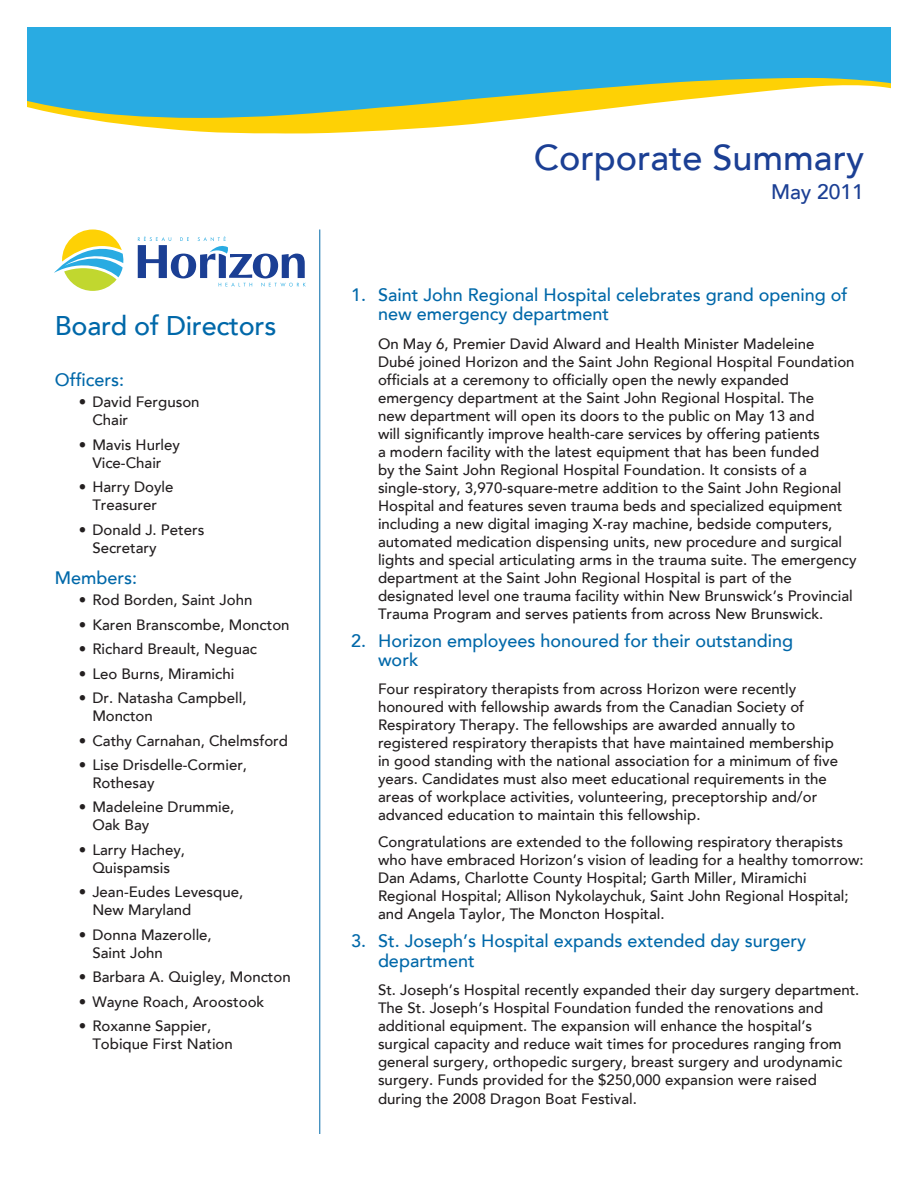
<style>
.page{position:relative;width:918px;height:1188px;background:#fff}
.page>*{position:absolute;margin:0;border:0;box-sizing:border-box;transform-origin:0 0}
.t1{font:italic 500 36px "Avenir";color:#1b3f94}
.hanging_body_text{font:italic 500 27px "Avenir";letter-spacing:-.01em;color:#0068a9}
.t2{font:italic 500 21px "Avenir";color:#1b3f94}
.hanging_headline{font:italic 500 18px/19.5px "Avenir";color:#0068a9}
.hanging_headline-2{font:italic 500 15px/18px "Avenir";color:#231f20}
.hanging_body_text-2{font:italic 500 15px/18px "Avenir";color:#231f20}
</style>
<div class="page">
<div style="left:27px;top:27px;width:864px;height:40px;background:#29abe2"></div>
<hr style="left:319px;top:230px;width:1px;height:904px;background:#0068a9">
<svg style="left:27px;top:67px;width:864px;height:67px"></svg>
<svg style="left:138px;top:236px;width:168px;height:51px"></svg>
<svg style="left:54px;top:230px;width:70px;height:61px"></svg>
<p class="hanging_body_text" style="left:55px;top:310px;width:223px">Board of Directors</p>
<p class="hanging_headline" style="left:55px;top:370px;width:71px">Officers:</p>
<p class="hanging_body_text-2" style="left:92px;top:393px;width:109px;text-indent:-14px">• David Ferguson<br>Chair</p>
<p class="hanging_body_text-2" style="left:79px;top:436px;width:103px;text-align:center">• Mavis Hurley<br>Vice-Chair</p>
<p class="hanging_body_text-2" style="left:79px;top:478px;width:96px;text-align:center">• Harry Doyle<br>Treasurer</p>
<p class="hanging_body_text-2" style="left:92px;top:521px;width:113px;text-indent:-14px">• Donald J. Peters<br>Secretary</p>
<p class="hanging_headline" style="left:55px;top:568px;width:84px">Members:</p>
<p class="hanging_body_text-2" style="left:79px;top:591px;width:175px">• Rod Borden, Saint John</p>
<p class="hanging_body_text-2" style="left:79px;top:616px;width:212px">• Karen Branscombe, Moncton</p>
<p class="hanging_body_text-2" style="left:79px;top:640px;width:180px">• Richard Breault, Neguac</p>
<p class="hanging_body_text-2" style="left:79px;top:665px;width:157px">• Leo Burns, Miramichi</p>
<p class="hanging_body_text-2" style="left:92px;top:689px;width:156px;text-indent:-14px">• Dr. Natasha Campbell,<br>Moncton</p>
<p class="hanging_body_text-2" style="left:79px;top:732px;width:211px">• Cathy Carnahan, Chelmsford</p>
<p class="hanging_body_text-2" style="left:92px;top:756px;width:156px;text-indent:-14px">• Lise Drisdelle-Cormier,<br>Rothesay</p>
<p class="hanging_body_text-2" style="left:92px;top:799px;width:143px;text-indent:-14px">• Madeleine Drummie,<br>Oak Bay</p>
<p class="hanging_body_text-2" style="left:79px;top:841px;width:108px;text-align:center">• Larry Hachey,<br>Quispamsis</p>
<p class="hanging_body_text-2" style="left:92px;top:884px;width:152px;text-indent:-14px">• Jean-Eudes Levesque,<br>New Maryland</p>
<p class="hanging_body_text-2" style="left:92px;top:926px;width:121px;text-indent:-14px">• Donna Mazerolle,<br>Saint John</p>
<p class="hanging_body_text-2" style="left:79px;top:969px;width:213px">• Barbara A. Quigley, Moncton</p>
<p class="hanging_body_text-2" style="left:79px;top:993px;width:187px">• Wayne Roach, Aroostook</p>
<p class="hanging_body_text-2" style="left:92px;top:1018px;width:142px;text-indent:-14px">• Roxanne Sappier,<br>Tobique First Nation</p>
<p class="t1" style="left:534px;top:136px;width:332px">Corporate Summary</p>
<p class="t2" style="left:771px;top:180px;width:94px">May 2011</p>
<p class="hanging_headline" style="left:378px;top:285px;width:471px;text-indent:-27px">1. Saint John Regional Hospital celebrates grand opening of new emergency department</p>
<p class="hanging_headline-2" style="left:378px;top:335px;width:480px">On May 6, Premier David Alward and Health Minister Madeleine<br>Dubé joined Horizon and the Saint John Regional Hospital Foundation officials at a ceremony to officially open the newly expanded emergency department at the Saint John Regional Hospital. The<br>new department will open its doors to the public on May 13 and<br>will significantly improve health-care services by offering patients<br>a modern facility with the latest equipment that has been funded<br>by the Saint John Regional Hospital Foundation. It consists of a single-story, 3,970-square-metre addition to the Saint John Regional Hospital and features seven trauma beds and specialized equipment including a new digital imaging X-ray machine, bedside computers, automated medication dispensing units, new procedure and surgical lights and special articulating arms in the trauma suite. The emergency department at the Saint John Regional Hospital is part of the designated level one trauma facility within New Brunswick’s Provincial Trauma Program and serves patients from across New Brunswick.</p>
<p class="hanging_headline" style="left:378px;top:631px;width:417px;text-indent:-27px">2. Horizon employees honoured for their outstanding work</p>
<p class="hanging_headline-2" style="left:378px;top:681px;width:462px">Four respiratory therapists from across Horizon were recently honoured with fellowship awards from the Canadian Society of Respiratory Therapy. The fellowships are awarded annually to registered respiratory therapists that have maintained membership in good standing with the national association for a minimum of five years. Candidates must also meet educational requirements in the areas of workplace activities, volunteering, preceptorship and/or advanced education to maintain this fellowship.</p>
<p class="hanging_headline-2" style="left:378px;top:833px;width:487px">Congratulations are extended to the following respiratory therapists who have embraced Horizon’s vision of leading for a healthy tomorrow:<br>Dan Adams, Charlotte County Hospital; Garth Miller, Miramichi Regional Hospital; Allison Nykolaychuk, Saint John Regional Hospital; and Angela Taylor, The Moncton Hospital.</p>
<p class="hanging_headline" style="left:378px;top:932px;width:430px;text-indent:-27px">3. St. Joseph’s Hospital expands extended day surgery department</p>
<p class="hanging_headline-2" style="left:378px;top:981px;width:483px">St. Joseph’s Hospital recently expanded their day surgery department.<br>The St. Joseph’s Hospital Foundation funded the renovations and additional equipment. The expansion will enhance the hospital’s surgical capacity and reduce wait times for procedures ranging from general surgery, orthopedic surgery, breast surgery and urodynamic surgery. Funds provided for the $250,000 expansion were raised</p>
<p class="hanging_headline-2" style="left:378px;top:1090px;width:260px">during the 2008 Dragon Boat Festival.</p>
</div>
